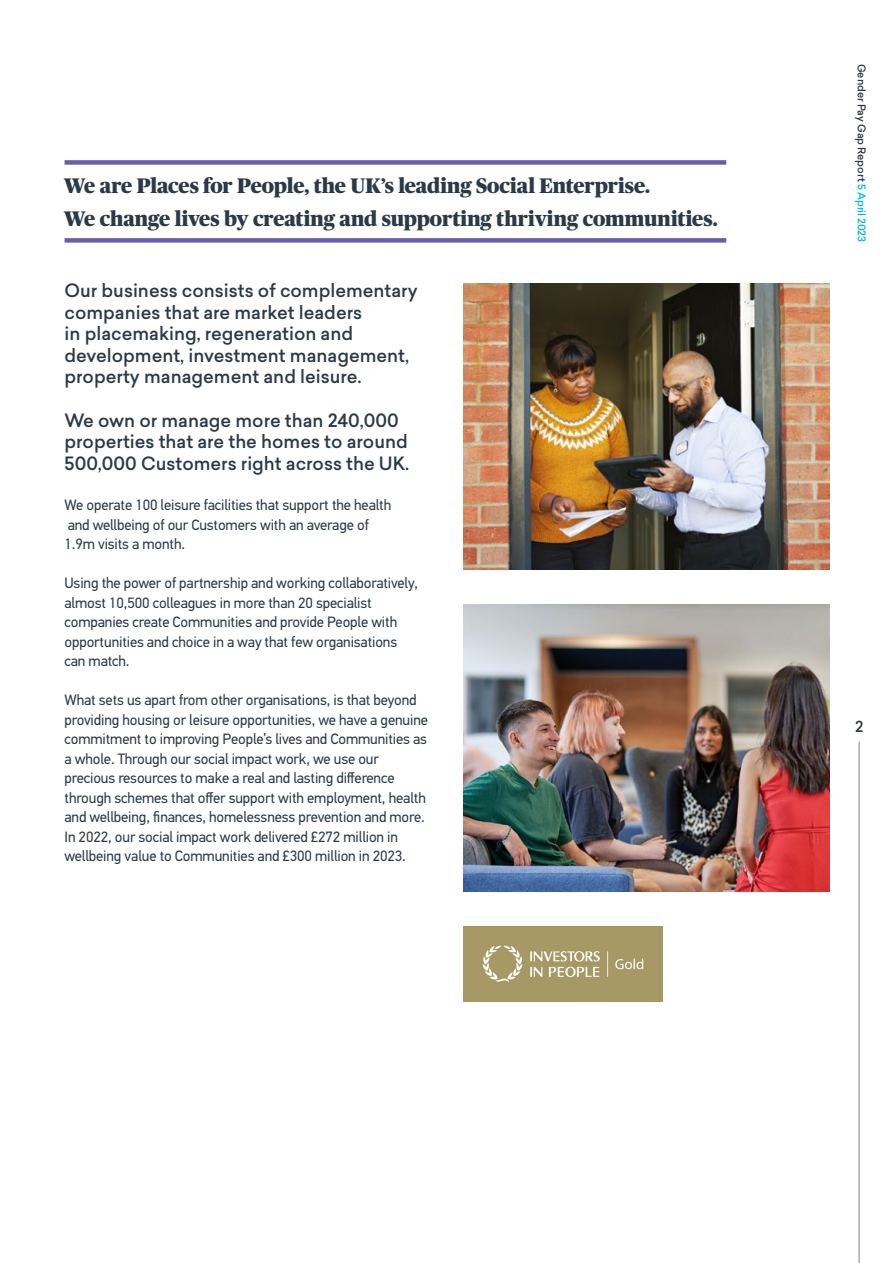
<style>
.page{position:relative;width:893px;height:1263px;background:#fff}
.page>*{position:absolute;margin:0;border:0;box-sizing:border-box;transform-origin:0 0}
.t1{font:900 21px "Publico";letter-spacing:-.005em;color:#2b3a46}
.t2{font:500 18px/21.6px "Sailec";color:#2b3a46}
.Body_Copy{font:15px/19.5px "PF Din Text Std";letter-spacing:-.01em;color:#2b3a46}
.t3{font:500 15px "Sailec";color:#2b3a46}
.t4{font:500 10.5px "Sailec";letter-spacing:-.01em;color:#2b3a46}
.s1{color:#00b9e4}
</style>
<div class="page">
<hr style="left:858px;top:742px;width:2px;height:521px;background:#aaadac">
<div style="left:65px;top:160px;width:661px;height:5px;background:#6a5ea9"></div>
<div style="left:65px;top:238px;width:661px;height:5px;background:#6a5ea9"></div>
<img style="left:463px;top:283px;width:366px;height:287px">
<img style="left:463px;top:605px;width:366px;height:286px">
<img style="left:463px;top:926px;width:199px;height:76px">
<p class="t1" style="left:64px;top:174px;width:588px">We are Places for People, the UK’s leading Social Enterprise.</p>
<p class="t1" style="left:64px;top:207px;width:655px">We change lives by creating and supporting thriving communities.</p>
<p class="t2" style="left:65px;top:280px;width:355px">Our business consists of complementary companies that are market leaders<br>in placemaking, regeneration and development, investment management, property management and leisure.</p>
<p class="t2" style="left:65px;top:409px;width:346px">We own or manage more than 240,000 properties that are the homes to around<br>500,000 Customers right across the UK.</p>
<p class="Body_Copy" style="left:65px;top:495px;width:328px">We operate 100 leisure facilities that support the health and wellbeing of our Customers with an average of<br>1.9m visits a month.</p>
<p class="Body_Copy" style="left:65px;top:573px;width:355px">Using the power of partnership and working collaboratively, almost 10,500 colleagues in more than 20 specialist companies create Communities and provide People with opportunities and choice in a way that few organisations can match.</p>
<p class="Body_Copy" style="left:65px;top:690px;width:365px">What sets us apart from other organisations, is that beyond providing housing or leisure opportunities, we have a genuine commitment to improving People’s lives and Communities as a whole. Through our social impact work, we use our precious resources to make a real and lasting difference through schemes that offer support with employment, health and wellbeing, finances, homelessness prevention and more.<br>In 2022, our social impact work delivered £272 million in wellbeing value to Communities and £300 million in 2023.</p>
<p class="t4" style="left:869px;top:64px;width:179px;rotate:90deg">Gender Pay Gap Report <span class="s1">5 April 2023</span></p>
<p class="t3" style="left:855px;top:716px;width:10px">2</p>
</div>
